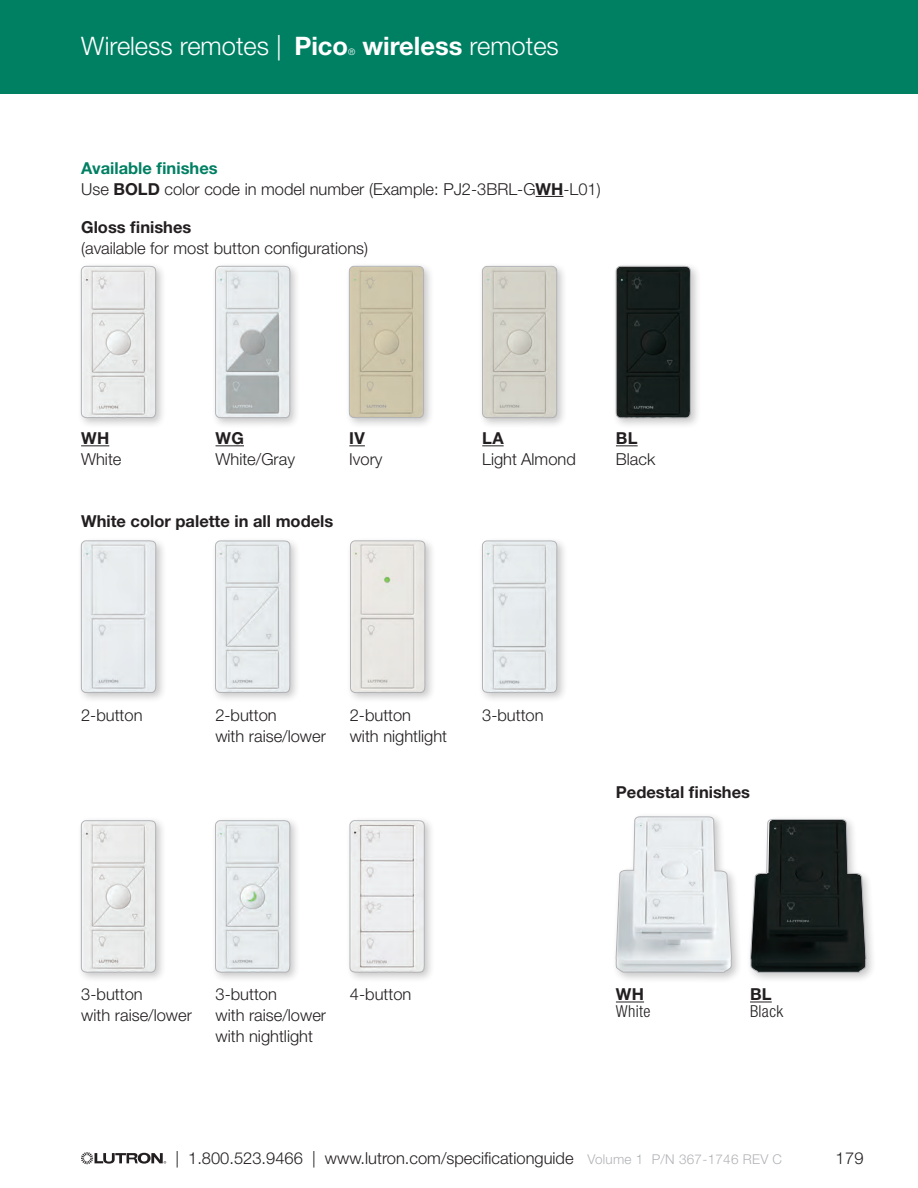
<style>
.page{position:relative;width:918px;height:1188px;background:#fff}
.page>*{position:absolute;margin:0;border:0;box-sizing:border-box;transform-origin:0 0}
.t1{font:300 25.5px "Helvetica Neue LT Std";color:#fff}
.t2{font:700 25.5px "Helvetica Neue LT Std";color:#fff}
.Body_11_14_k{font:300 16.5px/21px "Helvetica Neue LT Std";color:#231f20}
.Body_11_14_k-2{font:700 16.5px "Helvetica Neue LT Std";color:#231f20}
.Color_Bar_Header{font:700 16.5px "Helvetica Neue LT Std";color:#008063}
.Color_code_11_12{font:700 16.5px "Helvetica Neue LT Std";letter-spacing:.02em;color:#231f20}
.Colors_2_and_3_row_1{font:300 condensed 16.5px "Helvetica Neue LT Std";letter-spacing:.02em;color:#231f20}
.t3{font:300 9px "Helvetica Neue LT Std";color:#fff}
.s1{font-weight:700}
.s2{font-weight:300}
.s3{font-size:13.5px;color:#b2b3b7}
</style>
<div class="page">
<svg style="left:216px;top:445px;width:28px;height:1px"></svg>
<svg style="left:81px;top:445px;width:28px;height:1px"></svg>
<svg style="left:349px;top:445px;width:16px;height:1px"></svg>
<svg style="left:482px;top:445px;width:22px;height:1px"></svg>
<svg style="left:616px;top:445px;width:22px;height:1px"></svg>
<div style="left:211px;top:262px;width:90px;height:167px;background:#231f20;opacity:.25"></div>
<svg style="left:215px;top:266px;width:76px;height:152px;background:#ced2d4"></svg>
<div style="left:77px;top:262px;width:90px;height:167px;background:#231f20;opacity:.25"></div>
<svg style="left:81px;top:266px;width:76px;height:152px;background:#e3e5e4"></svg>
<div style="left:345px;top:262px;width:90px;height:167px;background:#231f20;opacity:.25"></div>
<svg style="left:349px;top:266px;width:76px;height:152px;background:#cac3a9"></svg>
<div style="left:478px;top:262px;width:90px;height:167px;background:#231f20;opacity:.25"></div>
<svg style="left:482px;top:266px;width:76px;height:152px;background:#d0cec5"></svg>
<div style="left:611px;top:262px;width:91px;height:167px;background:#231f20;opacity:.25"></div>
<svg style="left:615px;top:266px;width:76px;height:152px;background:#1d2523"></svg>
<svg style="left:536px;top:196px;width:27px;height:1px"></svg>
<div style="left:77px;top:536px;width:90px;height:168px;background:#231f20;opacity:.25"></div>
<svg style="left:81px;top:540px;width:76px;height:153px;background:#e3e6e9"></svg>
<div style="left:346px;top:536px;width:90px;height:168px;background:#231f20;opacity:.25"></div>
<svg style="left:350px;top:540px;width:76px;height:153px;background:#e4e2de"></svg>
<svg style="left:616px;top:1002px;width:28px;height:1px"></svg>
<svg style="left:750px;top:1002px;width:22px;height:1px"></svg>
<div style="left:747px;top:815px;width:130px;height:168px;background:#231f20;opacity:.25"></div>
<svg style="left:750px;top:819px;width:116px;height:154px;background:#383e3d"></svg>
<div style="left:612px;top:812px;width:131px;height:171px;background:#231f20;opacity:.25"></div>
<svg style="left:616px;top:816px;width:116px;height:157px;background:#e3e6e9"></svg>
<div style="left:77px;top:816px;width:90px;height:167px;background:#231f20;opacity:.25"></div>
<svg style="left:81px;top:820px;width:76px;height:153px;background:#e3e5e4"></svg>
<div style="left:211px;top:816px;width:90px;height:167px;background:#231f20;opacity:.25"></div>
<svg style="left:215px;top:820px;width:76px;height:153px;background:#e0e5e6"></svg>
<div style="left:478px;top:536px;width:90px;height:168px;background:#231f20;opacity:.25"></div>
<svg style="left:482px;top:540px;width:76px;height:153px;background:#e1e5e7"></svg>
<div style="left:345px;top:816px;width:90px;height:167px;background:#231f20;opacity:.25"></div>
<svg style="left:349px;top:820px;width:76px;height:153px;background:#e7e7e8"></svg>
<div style="left:211px;top:536px;width:90px;height:168px;background:#231f20;opacity:.25"></div>
<svg style="left:215px;top:540px;width:76px;height:153px;background:#e1e6e7"></svg>
<div style="left:0;top:0;width:918px;height:94px;background:#008063"></div>
<svg style="left:81px;top:1152px;width:85px;height:12px"></svg>
<p class="t1" style="left:81px;top:31px;width:269px">Wireless remotes | <span class="s1">Pico</span></p>
<p class="t3" style="left:348px;top:47px;width:9px">®</p>
<p class="t2" style="left:362px;top:30px;width:198px">wireless <span class="s2">remotes</span></p>
<p class="Color_Bar_Header" style="left:81px;top:158px;width:138px">Available finishes</p>
<p class="Body_11_14_k" style="left:81px;top:178px;width:521px">Use <span class="s1">BOLD</span> color code in model number (Example: PJ2-3BRL-G<span class="s1">WH</span>-L01)</p>
<p class="Body_11_14_k-2" style="left:81px;top:216px;width:112px">Gloss finishes</p>
<p class="Body_11_14_k" style="left:81px;top:237px;width:288px">(available for most button configurations)</p>
<p class="Color_code_11_12" style="left:81px;top:428px;width:30px">WH</p>
<p class="Body_11_14_k" style="left:81px;top:448px;width:42px">White</p>
<p class="Color_code_11_12" style="left:216px;top:428px;width:30px">WG</p>
<p class="Body_11_14_k" style="left:216px;top:448px;width:81px">White/Gray</p>
<p class="Color_code_11_12" style="left:349px;top:428px;width:17px">IV</p>
<p class="Body_11_14_k" style="left:349px;top:448px;width:35px">Ivory</p>
<p class="Body_11_14_k-2" style="left:81px;top:511px;width:254px">White color palette in all models</p>
<p class="Color_code_11_12" style="left:482px;top:428px;width:23px">LA</p>
<p class="Body_11_14_k" style="left:482px;top:448px;width:95px">Light Almond</p>
<p class="Color_code_11_12" style="left:616px;top:428px;width:23px">BL</p>
<p class="Body_11_14_k" style="left:616px;top:448px;width:41px">Black</p>
<p class="Body_11_14_k" style="left:81px;top:704px;width:63px">2-button</p>
<p class="Body_11_14_k" style="left:350px;top:704px;width:99px">2-button<br>with nightlight</p>
<p class="Body_11_14_k" style="left:215px;top:704px;width:112px">2-button<br>with raise/lower</p>
<p class="Body_11_14_k" style="left:482px;top:704px;width:63px">3-button</p>
<p class="Body_11_14_k-2" style="left:616px;top:782px;width:136px">Pedestal finishes</p>
<p class="Body_11_14_k" style="left:81px;top:984px;width:112px">3-button<br>with raise/lower</p>
<p class="Body_11_14_k" style="left:216px;top:984px;width:112px">3-button<br>with raise/lower with nightlight</p>
<p class="Body_11_14_k" style="left:350px;top:984px;width:63px">4-button</p>
<p class="Color_code_11_12" style="left:616px;top:984px;width:30px">WH</p>
<p class="Colors_2_and_3_row_1" style="left:616px;top:1002px;width:36px">White</p>
<p class="Color_code_11_12" style="left:750px;top:984px;width:23px">BL</p>
<p class="Colors_2_and_3_row_1" style="left:750px;top:1002px;width:35px">Black</p>
<p class="Body_11_14_k" style="left:175px;top:1148px;width:608px">| 1.800.523.9466 | www.lutron.com/specificationguide <span class="s3">Volume 1 P/N 367-1746 REV C</span></p>
<p class="Body_11_14_k" style="left:836px;top:1147px;width:30px">179</p>
</div>
